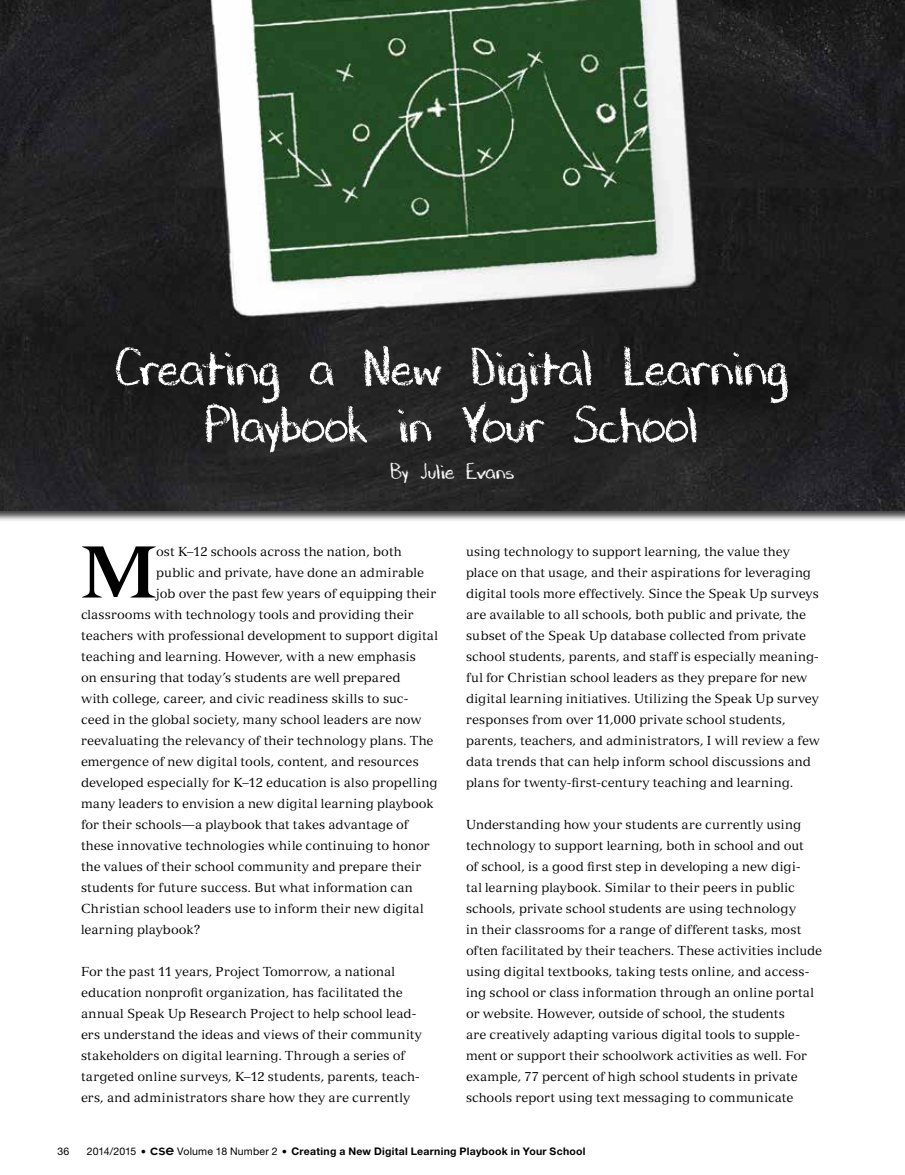
<style>
.page{position:relative;width:905px;height:1175px;background:#fff}
.page>*{position:absolute;margin:0;border:0;box-sizing:border-box;transform-origin:0 0}
.t1{font:700 71.7px "Versailles LT Std";color:#000}
.t2{font:51px/57px "DJBCHALKITUP";letter-spacing:-.02em;color:#fff;text-align:center}
.t3{font:30px "Insignia LT Std";color:#000}
.t4{font:21px "DJBCHALKITUP";letter-spacing:-.025em;color:#fff}
.t5{font:12.75px/21px "Versailles LT Std";letter-spacing:.005em;color:#000}
.t6{font:700 10.5px "Helvetica Neue LT Std";letter-spacing:.025em;color:#000}
.t7{font:10.5px "Helvetica Neue LT Std";letter-spacing:.015em;color:#000}
.s1{font-family:"Insignia LT Std";font-size:15px}
</style>
<div class="page">
<div style="left:0;top:0;width:904px;height:522px;background:#000;opacity:.75"></div>
<img style="left:0;top:0;width:904px;height:511px">
<h2 class="t2" style="left:115px;top:341px;width:675px">Creating a New Digital Learning<br>Playbook in Your School</h2>
<h3 class="t4" style="left:390px;top:458px;width:125px">By Julie Evans</h3>
<h1 class="t1" style="left:81px;top:529px;width:77px">M</h1>
<p class="t5" style="left:156px;top:540px;width:247px">ost K–12 schools across the nation, both</p>
<p class="t5" style="left:156px;top:561px;width:269px">public and private, have done an admirable</p>
<p class="t5" style="left:156px;top:582px;width:282px">job over the past few years of equipping their</p>
<p class="t5" style="left:81px;top:603px;width:334px">classrooms with technology tools and providing their</p>
<p class="t5" style="left:81px;top:624px;width:358px">teachers with professional development to support digital</p>
<p class="t5" style="left:81px;top:645px;width:336px">teaching and learning. However, with a new emphasis</p>
<p class="t5" style="left:81px;top:666px;width:321px">on ensuring that today’s students are well prepared</p>
<p class="t5" style="left:81px;top:687px;width:329px">with college, career, and civic readiness skills to suc-</p>
<p class="t5" style="left:81px;top:708px;width:342px">ceed in the global society, many school leaders are now</p>
<p class="t5" style="left:81px;top:729px;width:354px">reevaluating the relevancy of their technology plans. The</p>
<p class="t5" style="left:81px;top:750px;width:339px">emergence of new digital tools, content, and resources</p>
<p class="t5" style="left:81px;top:771px;width:358px">developed especially for K–12 education is also propelling</p>
<p class="t5" style="left:81px;top:792px;width:354px">many leaders to envision a new digital learning playbook</p>
<p class="t5" style="left:81px;top:813px;width:329px">for their schools—a playbook that takes advantage of</p>
<p class="t5" style="left:81px;top:834px;width:350px">these innovative technologies while continuing to honor</p>
<p class="t5" style="left:81px;top:855px;width:342px">the values of their school community and prepare their</p>
<p class="t5" style="left:81px;top:876px;width:333px">students for future success. But what information can</p>
<p class="t5" style="left:81px;top:897px;width:344px">Christian school leaders use to inform their new digital</p>
<p class="t5" style="left:81px;top:918px;width:121px">learning playbook?</p>
<p class="t5" style="left:81px;top:960px;width:342px">For the past 11 years, Project Tomorrow, a national education nonprofit organization, has facilitated the annual Speak Up Research Project to help school lead&shy;ers understand the ideas and views of their community stakeholders on digital learning. Through a series of targeted online surveys, K–12 students, parents, teach&shy;ers, and administrators share how they are currently</p>
<p class="t5" style="left:466px;top:540px;width:355px">using technology to support learning, the value they place on that usage, and their aspirations for leveraging digital tools more effectively. Since the Speak Up surveys are available to all schools, both public and private, the subset of the Speak Up database collected from private school students, parents, and staff is especially meaning&shy;ful for Christian school leaders as they prepare for new digital learning initiatives. Utilizing the Speak Up survey responses from over 11,000 private school students, parents, teachers, and administrators, I will review a few data trends that can help inform school discussions and plans for twenty-first-century teaching and learning.</p>
<p class="t5" style="left:466px;top:813px;width:357px">Understanding how your students are currently using technology to support learning, both in school and out<br>of school, is a good first step in developing a new digi-<br>tal learning playbook. Similar to their peers in public schools, private school students are using technology<br>in their classrooms for a range of different tasks, most often facilitated by their teachers. These activities include using digital textbooks, taking tests online, and access&shy;ing school or class information through an online portal or website. However, outside of school, the students<br>are creatively adapting various digital tools to supple&shy;ment or support their schoolwork activities as well. For example, 77 percent of high school students in private schools report using text messaging to communicate</p>
<p class="t7" style="left:58px;top:1144px;width:13px">36</p>
<p class="t7" style="left:87px;top:1144px;width:192px">2014/2015 <sup>.</sup> <span class="s1">cse</span> Volume 18 Number 2</p>
<h3 class="t3" style="left:280px;top:1128px;width:10px">.</h3>
<p class="t6" style="left:291px;top:1144px;width:295px">Creating a New Digital Learning Playbook in Your School</p>
</div>
